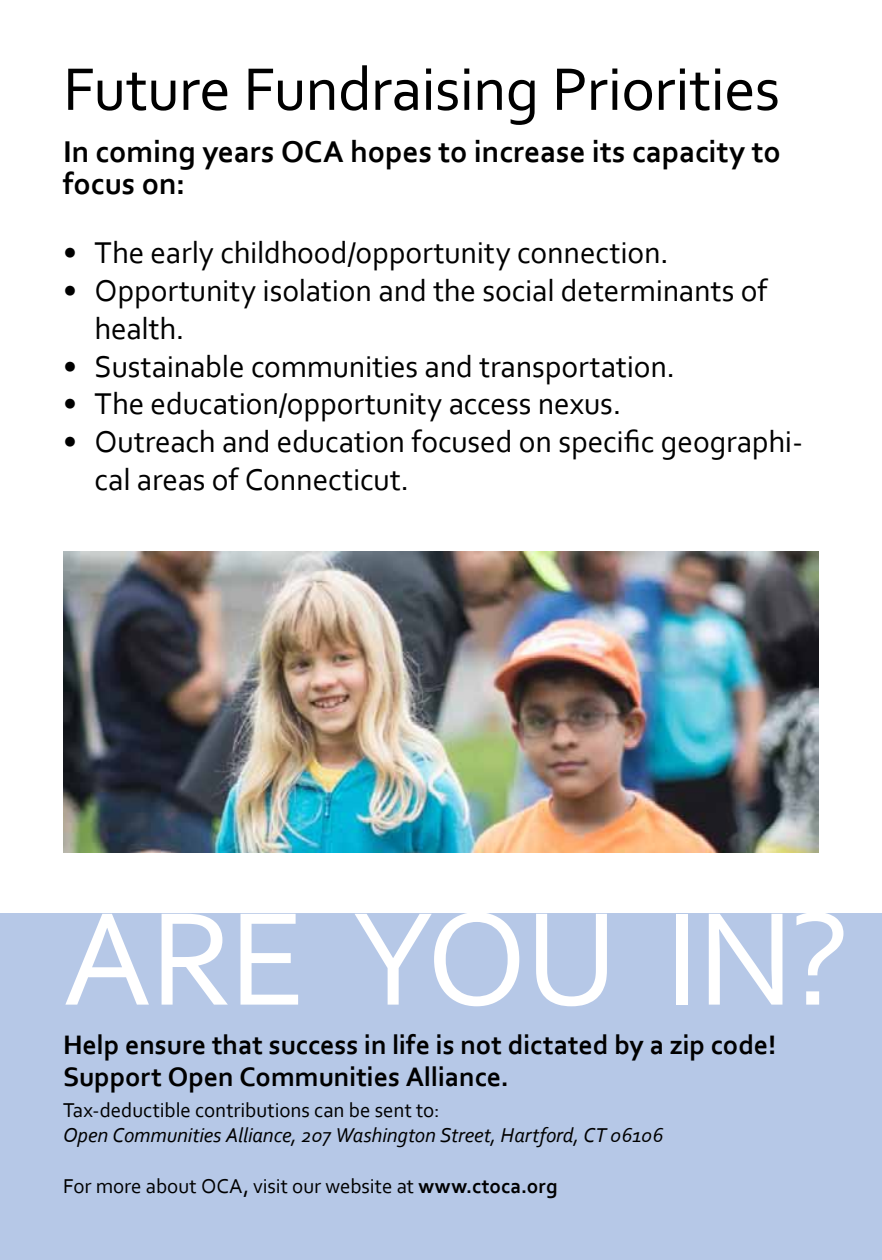
<style>
.page{position:relative;width:882px;height:1260px;background:#fff}
.page>*{position:absolute;margin:0;border:0;box-sizing:border-box;transform-origin:0 0}
.t1{font:138.95px "Corbel";letter-spacing:-.02em;color:#fff}
.t2{font:63px "Corbel";letter-spacing:-.015em;color:#000}
.t3{font:31.5px/37.8px "Corbel";letter-spacing:-.005em;color:#000}
.t4{font:700 31.5px/31.5px "Corbel";color:#000}
.t5{font:700 28px/31.5px "Corbel";color:#000}
.t6{font:21px "Corbel";letter-spacing:-.005em;color:#000}
.t7{font:italic 21px "Corbel";letter-spacing:-.005em;color:#000}
.s1{font-weight:700}
</style>
<div class="page">
<div style="left:0;top:914px;width:882px;height:346px;background:#b6c8e7"></div>
<img style="left:63px;top:551px;width:756px;height:302px">
<h2 class="t2" style="left:63px;top:50px;width:719px">Future Fundraising Priorities</h2>
<p class="t4" style="left:63px;top:135px;width:720px">In coming years OCA hopes to increase its capacity to focus on:</p>
<p class="t3" style="left:63px;top:233px;width:607px">• The early childhood/opportunity connection.</p>
<p class="t3" style="left:94px;top:271px;width:675px;text-indent:-32px">• Opportunity isolation and the social determinants of health.</p>
<p class="t3" style="left:63px;top:346px;width:614px">• Sustainable communities and transportation.</p>
<p class="t3" style="left:63px;top:384px;width:560px">• The education/opportunity access nexus.</p>
<p class="t3" style="left:94px;top:422px;width:710px;text-indent:-32px">• Outreach and education focused on specific geographi&shy;cal areas of Connecticut.</p>
<h1 class="t1" style="left:63px;top:872px;width:789px">ARE YOU IN?</h1>
<p class="t5" style="left:63px;top:1028px;width:715px">Help ensure that success in life is not dictated by a zip code!<br>Support Open Communities Alliance.</p>
<p class="t6" style="left:63px;top:1097px;width:378px">Tax-deductible contributions can be sent to:</p>
<p class="t7" style="left:63px;top:1122px;width:602px">Open Communities Alliance, 207 Washington Street, Hartford, CT 06106</p>
<p class="t6" style="left:63px;top:1173px;width:496px">For more about OCA, visit our website at <span class="s1">www.ctoca.org</span></p>
</div>
